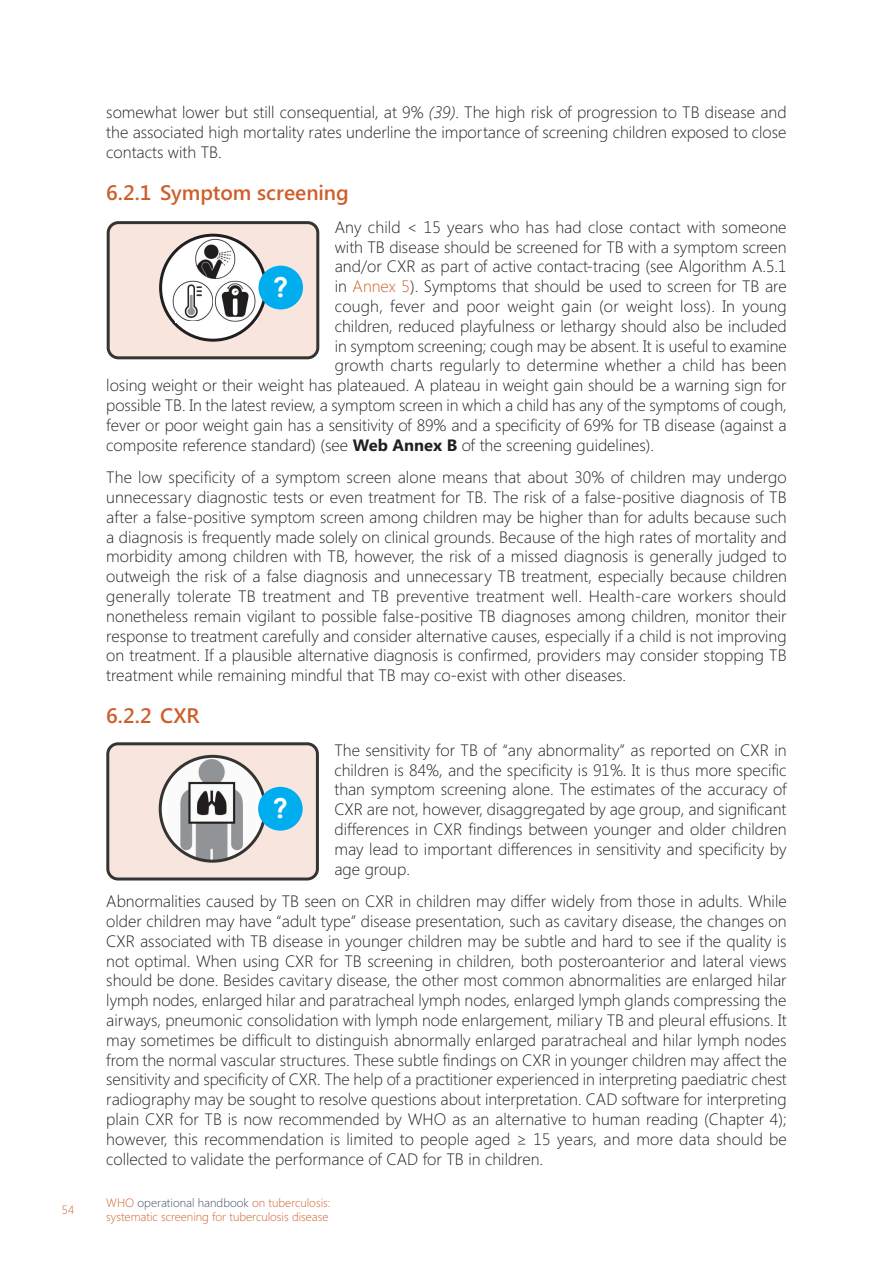
<style>
.page{position:relative;width:893px;height:1263px;background:#fff}
.page>*{position:absolute;margin:0;border:0;box-sizing:border-box;transform-origin:0 0}
.t1{font:700 27px "Century Gothic";color:#fff}
.t2{font:600 21px "Segoe UI";color:#ce5f2b}
.t3{font:300 16.5px/19.8px "Segoe UI";color:#231f20;text-align:justify}
.t4{font:300 12px/14.4px "Segoe UI";color:#ce5f2b}
.s1{font-style:italic}
.s2{color:#ce5f2b}
.s3{font-weight:700}
.s4{color:#404968}
</style>
<div class="page">
<div style="left:108px;top:223px;width:210px;height:135px;background:#f7e5de;border-radius:10px"></div>
<div style="left:107px;top:221px;width:212px;height:138px;border:3px solid #343433;border-radius:10px"></div>
<svg style="left:159px;top:234px;width:108px;height:108px;background:#dad9d9"></svg>
<img style="left:171px;top:275px;width:43px;height:46px">
<img style="left:193px;top:238px;width:43px;height:41px">
<img style="left:213px;top:280px;width:43px;height:41px">
<div style="left:159px;top:234px;width:108px;height:108px;border:3px solid #231f20;border-radius:50%"></div>
<div style="left:258px;top:266px;width:45px;height:43px;background:#00aeef;border-radius:50%"></div>
<hr style="left:176px;top:321px;width:31px;height:1px;background:#fff">
<div style="left:108px;top:744px;width:209px;height:135px;background:#f7e5de;border-radius:10px"></div>
<div style="left:106px;top:742px;width:213px;height:138px;border:3px solid #343433;border-radius:10px"></div>
<svg style="left:160px;top:756px;width:105px;height:105px"></svg>
<img style="left:167px;top:756px;width:89px;height:104px">
<div style="left:159px;top:755px;width:107px;height:108px;border:3px solid #343433;border-radius:50%"></div>
<div style="left:258px;top:787px;width:45px;height:44px;background:#00aeef;border-radius:50%"></div>
<p class="t4" style="left:62px;top:1202px;width:14px">54</p>
<p class="t3" style="left:106px;top:102px;width:682px">somewhat lower but still consequential, at 9% <span class="s1">(39)</span>. The high risk of progression to TB disease and the associated high mortality rates underline the importance of screening children exposed to close contacts with TB.</p>
<p class="t2" style="left:106px;top:178px;width:244px">6.2.1 Symptom screening</p>
<p class="t3" style="left:335px;top:216px;width:453px">Any child &lt; 15 years who has had close contact with someone</p>
<p class="t3" style="left:335px;top:236px;width:453px">with TB disease should be screened for TB with a symptom screen</p>
<p class="t3" style="left:335px;top:256px;width:453px">and/or CXR as part of active contact-tracing (see Algorithm A.5.1</p>
<p class="t3" style="left:335px;top:276px;width:453px">in <span class="s2">Annex 5</span>). Symptoms that should be used to screen for TB are</p>
<p class="t3" style="left:335px;top:296px;width:454px">cough, fever and poor weight gain (or weight loss). In young</p>
<p class="t3" style="left:335px;top:315px;width:453px">children, reduced playfulness or lethargy should also be included</p>
<p class="t3" style="left:335px;top:335px;width:453px">in symptom screening; cough may be absent. It is useful to examine</p>
<p class="t3" style="left:335px;top:355px;width:453px">growth charts regularly to determine whether a child has been</p>
<p class="t3" style="left:106px;top:375px;width:682px">losing weight or their weight has plateaued. A plateau in weight gain should be a warning sign for</p>
<p class="t3" style="left:106px;top:395px;width:682px">possible TB. In the latest review, a symptom screen in which a child has any of the symptoms of cough,</p>
<p class="t3" style="left:106px;top:414px;width:682px">fever or poor weight gain has a sensitivity of 89% and a specificity of 69% for TB disease (against a</p>
<p class="t3" style="left:106px;top:434px;width:549px">composite reference standard) (see <span class="s3">Web Annex B</span> of the screening guidelines).</p>
<p class="t3" style="left:106px;top:467px;width:682px">The low specificity of a symptom screen alone means that about 30% of children may undergo unnecessary diagnostic tests or even treatment for TB. The risk of a false-positive diagnosis of TB after a false-positive symptom screen among children may be higher than for adults because such a diagnosis is frequently made solely on clinical grounds. Because of the high rates of mortality and morbidity among children with TB, however, the risk of a missed diagnosis is generally judged to outweigh the risk of a false diagnosis and unnecessary TB treatment, especially because children generally tolerate TB treatment and TB preventive treatment well. Health-care workers should nonetheless remain vigilant to possible false-positive TB diagnoses among children, monitor their response to treatment carefully and consider alternative causes, especially if a child is not improving on treatment. If a plausible alternative diagnosis is confirmed, providers may consider stopping TB treatment while remaining mindful that TB may co-exist with other diseases.</p>
<p class="t2" style="left:106px;top:701px;width:95px">6.2.2 CXR</p>
<p class="t3" style="left:334px;top:740px;width:454px">The sensitivity for TB of “any abnormality” as reported on CXR in children is 84%, and the specificity is 91%. It is thus more specific than symptom screening alone. The estimates of the accuracy of CXR are not, however, disaggregated by age group, and significant differences in CXR findings between younger and older children may lead to important differences in sensitivity and specificity by age group.</p>
<p class="t3" style="left:106px;top:891px;width:682px">Abnormalities caused by TB seen on CXR in children may differ widely from those in adults. While older children may have “adult type” disease presentation, such as cavitary disease, the changes on CXR associated with TB disease in younger children may be subtle and hard to see if the quality is not optimal. When using CXR for TB screening in children, both posteroanterior and lateral views should be done. Besides cavitary disease, the other most common abnormalities are enlarged hilar lymph nodes, enlarged hilar and paratracheal lymph nodes, enlarged lymph glands compressing the airways, pneumonic consolidation with lymph node enlargement, miliary TB and pleural effusions. It may sometimes be difficult to distinguish abnormally enlarged paratracheal and hilar lymph nodes from the normal vascular structures. These subtle findings on CXR in younger children may affect the sensitivity and specificity of CXR. The help of a practitioner experienced in interpreting paediatric chest radiography may be sought to resolve questions about interpretation. CAD software for interpreting plain CXR for TB is now recommended by WHO as an alternative to human reading (Chapter 4); however, this recommendation is limited to people aged ≥ 15 years, and more data should be collected to validate the performance of CAD for TB in children.</p>
<h1 class="t1" style="left:273px;top:267px;width:17px">?</h1>
<h1 class="t1" style="left:273px;top:788px;width:17px">?</h1>
<p class="t4" style="left:106px;top:1195px;width:226px">WHO <span class="s4">operational handbook</span> on tuberculosis: systematic screening for tuberculosis disease</p>
</div>
